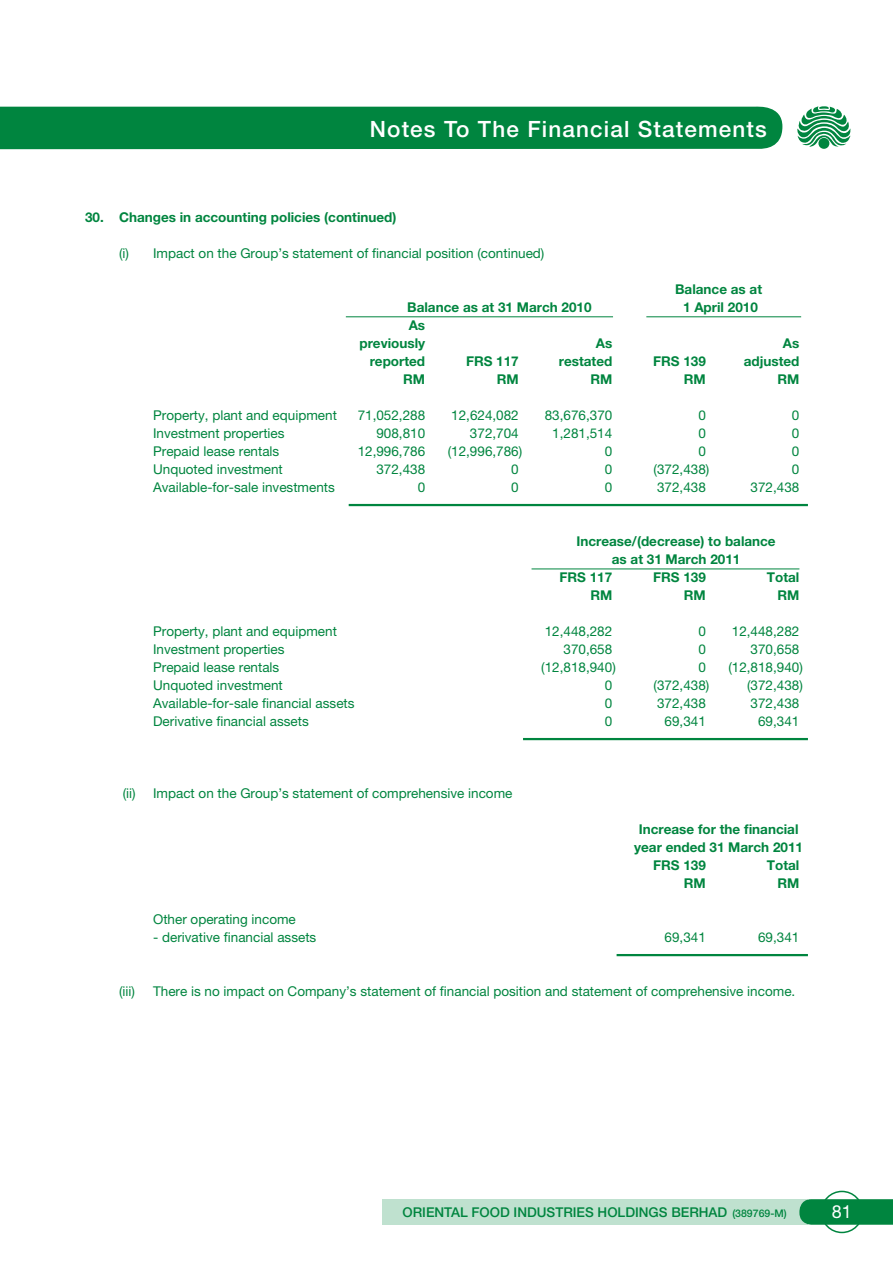
<style>
.page{position:relative;width:893px;height:1263px;background:#fff}
.page>*{position:absolute;margin:0;border:0;box-sizing:border-box;transform-origin:0 0}
.t1{font:500 22.5px "Helvetica Neue LT Std";letter-spacing:.05em;color:#fff}
.t2{font:18px "Helvetica Neue LT Std";color:#fff}
.t3{font:13.5px "Helvetica Neue LT Std";color:#00853f}
.t4{font:700 13.5px/18px "Helvetica Neue LT Std";color:#00853f;text-align:right}
.t5{font:500 13.5px "Helvetica Neue LT Std";color:#00853f}
.s1{font-size:10.5px}
</style>
<div class="page">
<div style="left:0;top:106px;width:782px;height:43px;background:#00853f"></div>
<svg style="left:797px;top:106px;width:54px;height:42px"></svg>
<div style="left:383px;top:1199px;width:425px;height:26px;background:#bfe1cf"></div>
<svg style="left:799px;top:1199px;width:94px;height:26px"></svg>
<div style="left:821px;top:1191px;width:42px;height:42px;border:2px solid #00853f;border-radius:50%"></div>
<hr style="left:349px;top:504px;width:459px;height:2px;background:#00853f">
<hr style="left:531px;top:568px;width:268px;height:1px;background:#00853f">
<hr style="left:523px;top:738px;width:285px;height:2px;background:#00853f">
<hr style="left:617px;top:954px;width:191px;height:2px;background:#00853f">
<hr style="left:346px;top:316px;width:267px;height:1px;background:#00853f">
<hr style="left:646px;top:316px;width:155px;height:1px;background:#00853f">
<h1 class="t1" style="left:370px;top:115px;width:398px">Notes To The Financial Statements</h1>
<p class="t4" style="left:85px;top:208px;width:313px">30. Changes in accounting policies (continued)</p>
<p class="t3" style="left:119px;top:245px;width:427px">(i) Impact on the Group’s statement of financial position (continued)</p>
<p class="t4" style="left:675px;top:280px;width:88px">Balance as at</p>
<p class="t4" style="left:407px;top:298px;width:186px">Balance as at 31 March 2010</p>
<p class="t4" style="left:683px;top:298px;width:76px">1 April 2010</p>
<p class="t4" style="left:359px;top:316px;width:67px">As previously</p>
<p class="t4" style="left:596px;top:334px;width:18px">As</p>
<p class="t4" style="left:783px;top:334px;width:18px">As</p>
<p class="t4" style="left:370px;top:352px;width:57px">reported</p>
<p class="t4" style="left:466px;top:352px;width:54px">FRS 117</p>
<p class="t4" style="left:559px;top:352px;width:55px">restated</p>
<p class="t4" style="left:653px;top:352px;width:54px">FRS 139</p>
<p class="t4" style="left:744px;top:352px;width:57px">adjusted</p>
<p class="t4" style="left:403px;top:370px;width:23px">RM</p>
<p class="t4" style="left:497px;top:370px;width:23px">RM</p>
<p class="t4" style="left:590px;top:370px;width:23px">RM</p>
<p class="t4" style="left:684px;top:370px;width:23px">RM</p>
<p class="t4" style="left:777px;top:370px;width:23px">RM</p>
<p class="t3" style="left:153px;top:407px;width:185px">Property, plant and equipment</p>
<p class="t3" style="left:358px;top:407px;width:69px">71,052,288</p>
<p class="t3" style="left:451px;top:407px;width:69px">12,624,082</p>
<p class="t3" style="left:545px;top:407px;width:69px">83,676,370</p>
<p class="t3" style="left:698px;top:407px;width:9px">0</p>
<p class="t3" style="left:792px;top:407px;width:9px">0</p>
<p class="t3" style="left:153px;top:425px;width:133px">Investment properties</p>
<p class="t3" style="left:376px;top:425px;width:50px">908,810</p>
<p class="t3" style="left:470px;top:425px;width:50px">372,704</p>
<p class="t3" style="left:552px;top:425px;width:62px">1,281,514</p>
<p class="t3" style="left:698px;top:425px;width:9px">0</p>
<p class="t3" style="left:792px;top:425px;width:9px">0</p>
<p class="t3" style="left:153px;top:443px;width:128px">Prepaid lease rentals</p>
<p class="t3" style="left:358px;top:443px;width:69px">12,996,786</p>
<p class="t3" style="left:448px;top:443px;width:76px">(12,996,786)</p>
<p class="t3" style="left:605px;top:443px;width:9px">0</p>
<p class="t3" style="left:698px;top:443px;width:9px">0</p>
<p class="t3" style="left:792px;top:443px;width:9px">0</p>
<p class="t3" style="left:153px;top:461px;width:131px">Unquoted investment</p>
<p class="t3" style="left:376px;top:461px;width:50px">372,438</p>
<p class="t3" style="left:511px;top:461px;width:9px">0</p>
<p class="t3" style="left:605px;top:461px;width:9px">0</p>
<p class="t3" style="left:654px;top:461px;width:57px">(372,438)</p>
<p class="t3" style="left:792px;top:461px;width:9px">0</p>
<p class="t3" style="left:153px;top:479px;width:183px">Available-for-sale investments</p>
<p class="t3" style="left:418px;top:479px;width:9px">0</p>
<p class="t3" style="left:511px;top:479px;width:9px">0</p>
<p class="t3" style="left:605px;top:479px;width:9px">0</p>
<p class="t3" style="left:657px;top:479px;width:50px">372,438</p>
<p class="t3" style="left:751px;top:479px;width:50px">372,438</p>
<p class="t4" style="left:576px;top:532px;width:201px">Increase/(decrease) to balance</p>
<p class="t4" style="left:612px;top:550px;width:130px">as at 31 March 2011</p>
<p class="t4" style="left:559px;top:568px;width:54px">FRS 117</p>
<p class="t4" style="left:653px;top:568px;width:54px">FRS 139</p>
<p class="t4" style="left:767px;top:568px;width:34px">Total</p>
<p class="t4" style="left:590px;top:586px;width:23px">RM</p>
<p class="t4" style="left:684px;top:586px;width:23px">RM</p>
<p class="t4" style="left:777px;top:586px;width:23px">RM</p>
<p class="t3" style="left:153px;top:623px;width:185px">Property, plant and equipment</p>
<p class="t3" style="left:545px;top:623px;width:69px">12,448,282</p>
<p class="t3" style="left:698px;top:623px;width:9px">0</p>
<p class="t3" style="left:732px;top:623px;width:69px">12,448,282</p>
<p class="t3" style="left:153px;top:641px;width:133px">Investment properties</p>
<p class="t3" style="left:563px;top:641px;width:50px">370,658</p>
<p class="t3" style="left:698px;top:641px;width:9px">0</p>
<p class="t3" style="left:751px;top:641px;width:50px">370,658</p>
<p class="t3" style="left:153px;top:659px;width:128px">Prepaid lease rentals</p>
<p class="t3" style="left:541px;top:659px;width:76px">(12,818,940)</p>
<p class="t3" style="left:698px;top:659px;width:9px">0</p>
<p class="t3" style="left:728px;top:659px;width:76px">(12,818,940)</p>
<p class="t3" style="left:153px;top:677px;width:131px">Unquoted investment</p>
<p class="t3" style="left:605px;top:677px;width:9px">0</p>
<p class="t3" style="left:654px;top:677px;width:57px">(372,438)</p>
<p class="t3" style="left:747px;top:677px;width:57px">(372,438)</p>
<p class="t3" style="left:153px;top:695px;width:203px">Available-for-sale financial assets</p>
<p class="t3" style="left:605px;top:695px;width:9px">0</p>
<p class="t3" style="left:657px;top:695px;width:50px">372,438</p>
<p class="t3" style="left:751px;top:695px;width:50px">372,438</p>
<p class="t3" style="left:153px;top:713px;width:157px">Derivative financial assets</p>
<p class="t3" style="left:605px;top:713px;width:9px">0</p>
<p class="t3" style="left:665px;top:713px;width:43px">69,341</p>
<p class="t3" style="left:758px;top:713px;width:43px">69,341</p>
<p class="t3" style="left:123px;top:785px;width:14px">(ii)</p>
<p class="t3" style="left:153px;top:785px;width:361px">Impact on the Group’s statement of comprehensive income</p>
<p class="t4" style="left:639px;top:820px;width:161px">Increase for the financial</p>
<p class="t4" style="left:634px;top:838px;width:170px">year ended 31 March 2011</p>
<p class="t4" style="left:653px;top:856px;width:54px">FRS 139</p>
<p class="t4" style="left:767px;top:856px;width:34px">Total</p>
<p class="t4" style="left:684px;top:874px;width:23px">RM</p>
<p class="t4" style="left:777px;top:874px;width:23px">RM</p>
<p class="t3" style="left:153px;top:911px;width:144px">Other operating income</p>
<p class="t3" style="left:153px;top:929px;width:165px">- derivative financial assets</p>
<p class="t3" style="left:665px;top:929px;width:43px">69,341</p>
<p class="t3" style="left:758px;top:929px;width:43px">69,341</p>
<p class="t3" style="left:119px;top:983px;width:17px">(iii)</p>
<p class="t3" style="left:153px;top:983px;width:644px">There is no impact on Company’s statement of financial position and statement of comprehensive income.</p>
<p class="t5" style="left:402px;top:1204px;width:386px">ORIENTAL FOOD INDUSTRIES HOLDINGS BERHAD <span class="s1">(389769-M)</span></p>
<h2 class="t2" style="left:832px;top:1200px;width:22px">81</h2>
</div>
